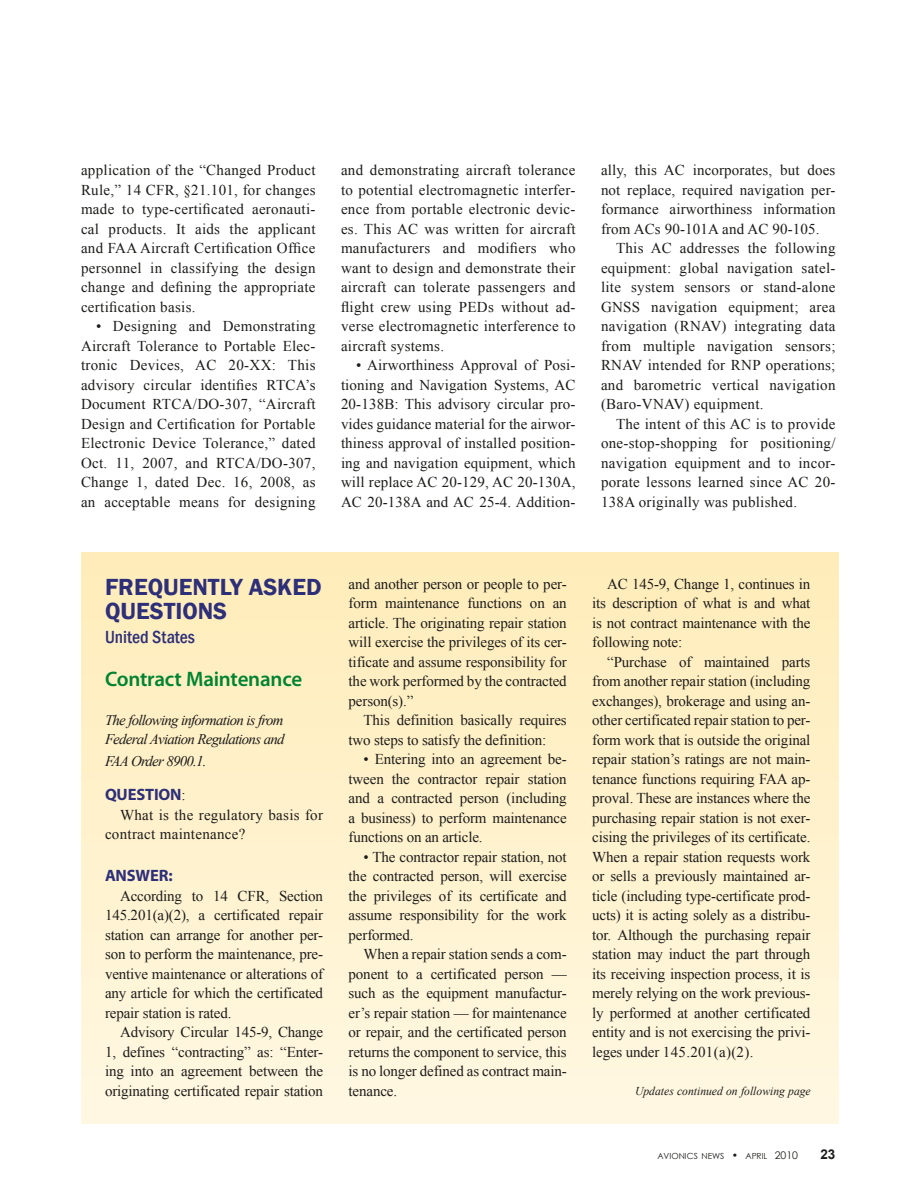
<style>
.page{position:relative;width:918px;height:1188px;background:#fff}
.page>*{position:absolute;margin:0;border:0;box-sizing:border-box;transform-origin:0 0}
.t1{font:600 24px/24px "Franklin Gothic";color:#2d2f79}
.t2{font:600 21px "Myriad Pro";letter-spacing:-.01em;color:#008432}
.t3{font:500 condensed 18px "Franklin Gothic";color:#2d2f79}
.t4{font:700 16.5px "Myriad Pro";letter-spacing:-.01em;color:#2d2f79}
.t5{font:15px/19.5px "Times New Roman";letter-spacing:-.01em;color:#1c1c1a;text-align:justify}
.t6{font:15px/19.5px "Times New Roman";letter-spacing:.02em;color:#1c1c1a}
.t7{font:italic 14.7px/19.5px "Times New Roman";letter-spacing:-.05em;color:#1c1c1a}
.t8{font:700 13.5px "Arial";color:#1c1c1a}
.t9{font:italic 12px "Times New Roman";color:#1c1c1a}
.t10{font:8.4px "Century Gothic";color:#1c1c1a}
.s1{font-family:"Times New Roman";font-weight:400;font-size:15px;color:#1c1c1a}
.s2{font-size:10.5px}
</style>
<div class="page">
<div style="left:81px;top:552px;width:757px;height:571px;background:linear-gradient(to bottom,#ffecb9,#fff7e2)"></div>
<p class="t5" style="left:81px;top:160px;width:236px">application of the “Changed Product Rule,” 14 CFR, §21.101, for changes made to type-certificated aeronauti&shy;cal products. It aids the applicant and FAA Aircraft Certification Office personnel in classifying the design change and defining the appropriate certification basis.</p>
<p class="t5" style="left:81px;top:316px;width:236px;text-indent:15px">• Designing and Demonstrating Aircraft Tolerance to Portable Elec&shy;tronic Devices, AC 20-XX: This advisory circular identifies RTCA’s Document RTCA/DO-307, “Aircraft Design and Certification for Portable Electronic Device Tolerance,” dated Oct. 11, 2007, and RTCA/DO-307, Change 1, dated Dec. 16, 2008, as an acceptable means for designing</p>
<p class="t5" style="left:341px;top:160px;width:236px">and demonstrating aircraft tolerance to potential electromagnetic interfer&shy;ence from portable electronic devic&shy;es. This AC was written for aircraft manufacturers and modifiers who want to design and demonstrate their aircraft can tolerate passengers and flight crew using PEDs without ad&shy;verse electromagnetic interference to aircraft systems.</p>
<p class="t5" style="left:341px;top:355px;width:236px;text-indent:15px">• Airworthiness Approval of Posi&shy;tioning and Navigation Systems, AC 20-138B: This advisory circular pro&shy;vides guidance material for the airwor&shy;thiness approval of installed position&shy;ing and navigation equipment, which will replace AC 20-129, AC 20-130A, AC 20-138A and AC 25-4. Addition-</p>
<p class="t5" style="left:601px;top:160px;width:236px">ally, this AC incorporates, but does not replace, required navigation per&shy;formance airworthiness information from ACs 90-101A and AC 90-105.</p>
<p class="t5" style="left:601px;top:238px;width:236px;text-indent:15px">This AC addresses the following equipment: global navigation satel&shy;lite system sensors or stand-alone GNSS navigation equipment; area navigation (RNAV) integrating data from multiple navigation sensors; RNAV intended for RNP operations; and barometric vertical navigation (Baro-VNAV) equipment.</p>
<p class="t5" style="left:601px;top:414px;width:236px;text-indent:15px">The intent of this AC is to provide one-stop-shopping for positioning/ navigation equipment and to incor&shy;porate lessons learned since AC 20- 138A originally was published.</p>
<h1 class="t1" style="left:105px;top:576px;width:218px">FREQUENTLY ASKED<br>QUESTIONS</h1>
<p class="t3" style="left:105px;top:625px;width:91px">United States</p>
<h2 class="t2" style="left:105px;top:665px;width:199px">Contract Maintenance</h2>
<p class="t7" style="left:105px;top:710px;width:181px">The following information is from<br>Federal Aviation Regulations and</p>
<p class="t7" style="left:105px;top:751px;width:103px">FAA Order 8900.1.</p>
<p class="t4" style="left:105px;top:784px;width:82px">QUESTION<span class="s1">:</span></p>
<p class="t6" style="left:105px;top:805px;width:220px;text-indent:15px">What is the regulatory basis for contract maintenance?</p>
<p class="t4" style="left:105px;top:865px;width:69px">ANSWER:</p>
<p class="t5" style="left:105px;top:886px;width:220px;text-indent:15px">According to 14 CFR, Section 145.201(a)(2), a certificated repair station can arrange for another per&shy;son to perform the maintenance, pre&shy;ventive maintenance or alterations of any article for which the certificated repair station is rated.</p>
<p class="t5" style="left:105px;top:1022px;width:220px;text-indent:15px">Advisory Circular 145-9, Change 1, defines “contracting” as: “Enter&shy;ing into an agreement between the originating certificated repair station</p>
<p class="t5" style="left:349px;top:574px;width:220px">and another person or people to per&shy;form maintenance functions on an article. The originating repair station will exercise the privileges of its cer&shy;tificate and assume responsibility for the work performed by the contracted person(s).”</p>
<p class="t5" style="left:349px;top:710px;width:220px;text-indent:15px">This definition basically requires two steps to satisfy the definition:</p>
<p class="t5" style="left:349px;top:749px;width:220px;text-indent:15px">• Entering into an agreement be&shy;tween the contractor repair station and a contracted person (including a business) to perform maintenance functions on an article.</p>
<p class="t5" style="left:349px;top:847px;width:220px;text-indent:15px">• The contractor repair station, not the contracted person, will exercise the privileges of its certificate and assume responsibility for the work performed.</p>
<p class="t5" style="left:349px;top:944px;width:220px;text-indent:15px">When a repair station sends a com&shy;ponent to a certificated person — such as the equipment manufactur&shy;er’s repair station — for maintenance or repair, and the certificated person returns the component to service, this is no longer defined as contract main&shy;tenance.</p>
<p class="t5" style="left:592px;top:574px;width:220px;text-indent:15px">AC 145-9, Change 1, continues in its description of what is and what is not contract maintenance with the following note:</p>
<p class="t5" style="left:592px;top:652px;width:220px;text-indent:15px">“Purchase of maintained parts from another repair station (including exchanges), brokerage and using an&shy;other certificated repair station to per&shy;form work that is outside the original repair station’s ratings are not main&shy;tenance functions requiring FAA ap&shy;proval. These are instances where the purchasing repair station is not exer&shy;cising the privileges of its certificate.<br>When a repair station requests work or sells a previously maintained ar&shy;ticle (including type-certificate prod&shy;ucts) it is acting solely as a distribu&shy;tor. Although the purchasing repair station may induct the part through its receiving inspection process, it is merely relying on the work previous&shy;ly performed at another certificated entity and is not exercising the privi&shy;leges under 145.201(a)(2).</p>
<p class="t9" style="left:635px;top:1082px;width:177px">Updates continued on following page</p>
<p class="t10" style="left:657px;top:1150px;width:142px">AVIONICS NEWS <span class="s2">•</span> APRIL <span class="s2">2010</span></p>
<p class="t8" style="left:820px;top:1145px;width:17px">23</p>
</div>
